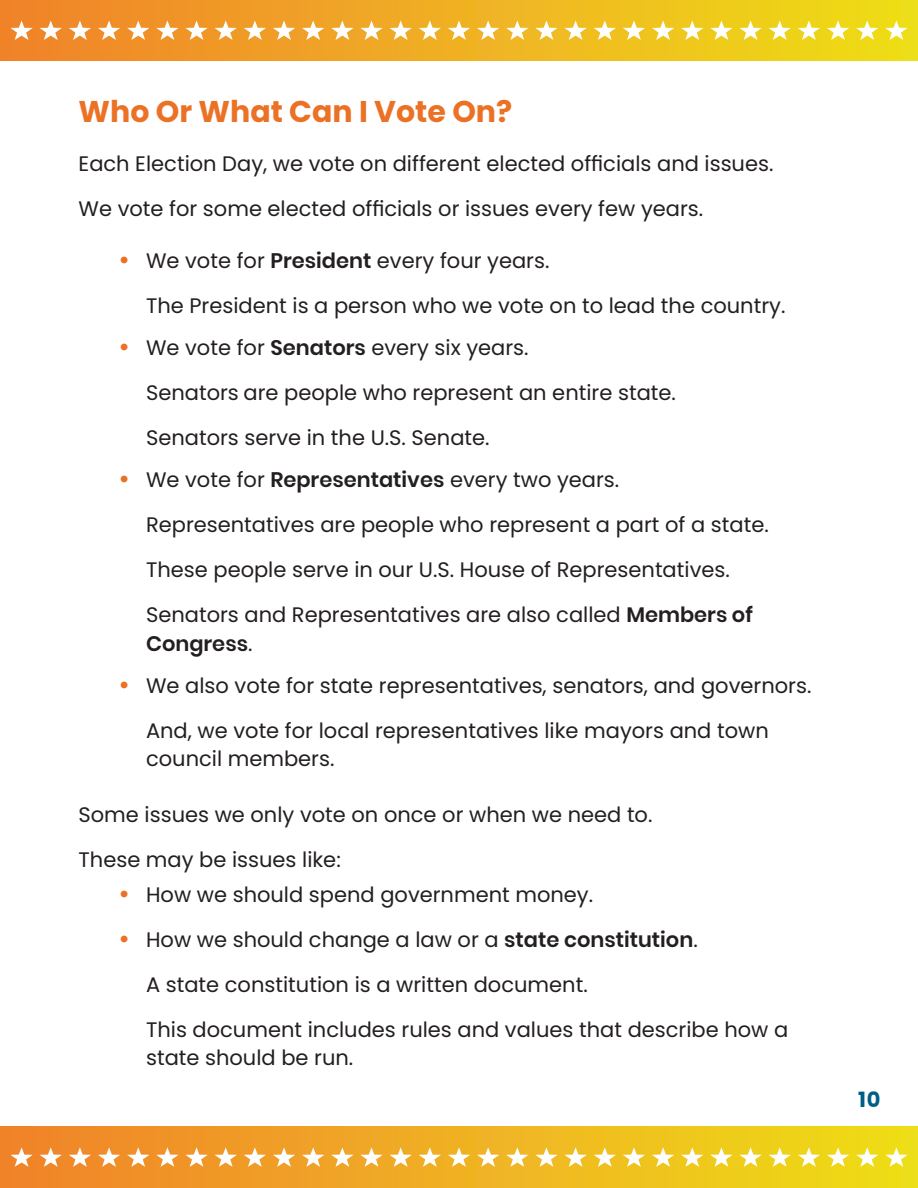
<style>
.page{position:relative;width:918px;height:1188px;background:#fff}
.page>*{position:absolute;margin:0;border:0;box-sizing:border-box;transform-origin:0 0}
.Title_-ORANGE{font:700 30px "Poppins";color:#eb7125}
.t1{font:21px/28.5px "Poppins";color:#231f20}
.t2{font:700 21px "Poppins";color:#015e84}
.s1{font-weight:600;font-size:24px;color:#eb7125}
.s2{font-weight:600}
</style>
<div class="page">
<div style="left:0;top:0;width:918px;height:60px;background:linear-gradient(to right,#f1822c,#eedf17)"></div>
<svg style="left:10px;top:21px;width:23px;height:19px"></svg>
<svg style="left:40px;top:21px;width:22px;height:19px"></svg>
<svg style="left:69px;top:21px;width:22px;height:19px"></svg>
<svg style="left:98px;top:21px;width:22px;height:19px"></svg>
<svg style="left:127px;top:21px;width:22px;height:19px"></svg>
<svg style="left:156px;top:21px;width:23px;height:19px"></svg>
<svg style="left:185px;top:21px;width:23px;height:19px"></svg>
<svg style="left:215px;top:21px;width:22px;height:19px"></svg>
<svg style="left:244px;top:21px;width:22px;height:19px"></svg>
<svg style="left:273px;top:21px;width:22px;height:19px"></svg>
<svg style="left:302px;top:21px;width:22px;height:19px"></svg>
<svg style="left:331px;top:21px;width:23px;height:19px"></svg>
<svg style="left:360px;top:21px;width:23px;height:19px"></svg>
<svg style="left:390px;top:21px;width:22px;height:19px"></svg>
<svg style="left:419px;top:21px;width:22px;height:19px"></svg>
<svg style="left:448px;top:21px;width:22px;height:19px"></svg>
<svg style="left:477px;top:21px;width:22px;height:19px"></svg>
<svg style="left:506px;top:21px;width:22px;height:19px"></svg>
<svg style="left:535px;top:21px;width:23px;height:19px"></svg>
<svg style="left:564px;top:21px;width:23px;height:19px"></svg>
<svg style="left:594px;top:21px;width:22px;height:19px"></svg>
<svg style="left:623px;top:21px;width:22px;height:19px"></svg>
<svg style="left:739px;top:21px;width:23px;height:19px"></svg>
<svg style="left:652px;top:21px;width:22px;height:19px"></svg>
<svg style="left:681px;top:21px;width:22px;height:19px"></svg>
<svg style="left:710px;top:21px;width:23px;height:19px"></svg>
<svg style="left:769px;top:21px;width:22px;height:19px"></svg>
<svg style="left:798px;top:21px;width:22px;height:19px"></svg>
<svg style="left:827px;top:21px;width:22px;height:19px"></svg>
<svg style="left:856px;top:21px;width:22px;height:19px"></svg>
<svg style="left:885px;top:21px;width:23px;height:19px"></svg>
<div style="left:0;top:1127px;width:918px;height:60px;background:linear-gradient(to right,#f1822c,#eedf17)"></div>
<svg style="left:10px;top:1147px;width:23px;height:20px"></svg>
<svg style="left:40px;top:1147px;width:22px;height:20px"></svg>
<svg style="left:69px;top:1147px;width:22px;height:20px"></svg>
<svg style="left:98px;top:1147px;width:22px;height:20px"></svg>
<svg style="left:127px;top:1147px;width:22px;height:20px"></svg>
<svg style="left:156px;top:1147px;width:23px;height:20px"></svg>
<svg style="left:185px;top:1147px;width:23px;height:20px"></svg>
<svg style="left:215px;top:1147px;width:22px;height:20px"></svg>
<svg style="left:244px;top:1147px;width:22px;height:20px"></svg>
<svg style="left:273px;top:1147px;width:22px;height:20px"></svg>
<svg style="left:302px;top:1147px;width:22px;height:20px"></svg>
<svg style="left:331px;top:1147px;width:23px;height:20px"></svg>
<svg style="left:360px;top:1147px;width:23px;height:20px"></svg>
<svg style="left:390px;top:1147px;width:22px;height:20px"></svg>
<svg style="left:419px;top:1147px;width:22px;height:20px"></svg>
<svg style="left:448px;top:1147px;width:22px;height:20px"></svg>
<svg style="left:477px;top:1147px;width:22px;height:20px"></svg>
<svg style="left:506px;top:1147px;width:22px;height:20px"></svg>
<svg style="left:535px;top:1147px;width:23px;height:20px"></svg>
<svg style="left:564px;top:1147px;width:23px;height:20px"></svg>
<svg style="left:594px;top:1147px;width:22px;height:20px"></svg>
<svg style="left:623px;top:1147px;width:22px;height:20px"></svg>
<svg style="left:739px;top:1147px;width:23px;height:20px"></svg>
<svg style="left:652px;top:1147px;width:22px;height:20px"></svg>
<svg style="left:681px;top:1147px;width:22px;height:20px"></svg>
<svg style="left:710px;top:1147px;width:23px;height:20px"></svg>
<svg style="left:769px;top:1147px;width:22px;height:20px"></svg>
<svg style="left:798px;top:1147px;width:22px;height:20px"></svg>
<svg style="left:827px;top:1147px;width:22px;height:20px"></svg>
<svg style="left:856px;top:1147px;width:22px;height:20px"></svg>
<svg style="left:885px;top:1147px;width:23px;height:20px"></svg>
<p class="Title_-ORANGE" style="left:79px;top:94px;width:435px">Who Or What Can I Vote On?</p>
<p class="t1" style="left:79px;top:150px;width:696px">Each Election Day, we vote on different elected officials and issues.</p>
<p class="t1" style="left:79px;top:195px;width:626px">We vote for some elected officials or issues every few years.</p>
<p class="t1" style="left:119px;top:247px;width:432px"><span class="s1">•</span> We vote for <span class="s2">President</span> every four years.</p>
<p class="t1" style="left:146px;top:292px;width:641px">The President is a person who we vote on to lead the country.</p>
<p class="t1" style="left:119px;top:334px;width:411px"><span class="s1">•</span> We vote for <span class="s2">Senators</span> every six years.</p>
<p class="t1" style="left:146px;top:379px;width:531px">Senators are people who represent an entire state.</p>
<p class="t1" style="left:146px;top:424px;width:345px">Senators serve in the U.S. Senate.</p>
<p class="t1" style="left:119px;top:466px;width:502px"><span class="s1">•</span> We vote for <span class="s2">Representatives</span> every two years.</p>
<p class="t1" style="left:146px;top:511px;width:624px">Representatives are people who represent a part of a state.</p>
<p class="t1" style="left:146px;top:556px;width:585px">These people serve in our U.S. House of Representatives.</p>
<p class="t1" style="left:146px;top:601px;width:608px">Senators and Representatives are also called <span class="s2">Members of<br>Congress</span>.</p>
<p class="t1" style="left:119px;top:671px;width:694px"><span class="s1">•</span> We also vote for state representatives, senators, and governors.</p>
<p class="t1" style="left:146px;top:716px;width:624px">And, we vote for local representatives like mayors and town council members.</p>
<p class="t1" style="left:79px;top:800px;width:575px">Some issues we only vote on once or when we need to.</p>
<p class="t1" style="left:79px;top:845px;width:264px">These may be issues like:</p>
<p class="t1" style="left:119px;top:880px;width:476px"><span class="s1">•</span> How we should spend government money.</p>
<p class="t1" style="left:146px;top:917px;width:553px;line-height:45px;text-indent:-27px"><span class="s1">•</span> How we should change a law or a <span class="s2">state constitution</span>.<br>A state constitution is a written document.</p>
<p class="t1" style="left:146px;top:1015px;width:644px">This document includes rules and values that describe how a state should be run.</p>
<p class="t2" style="left:858px;top:1088px;width:24px">10</p>
</div>
